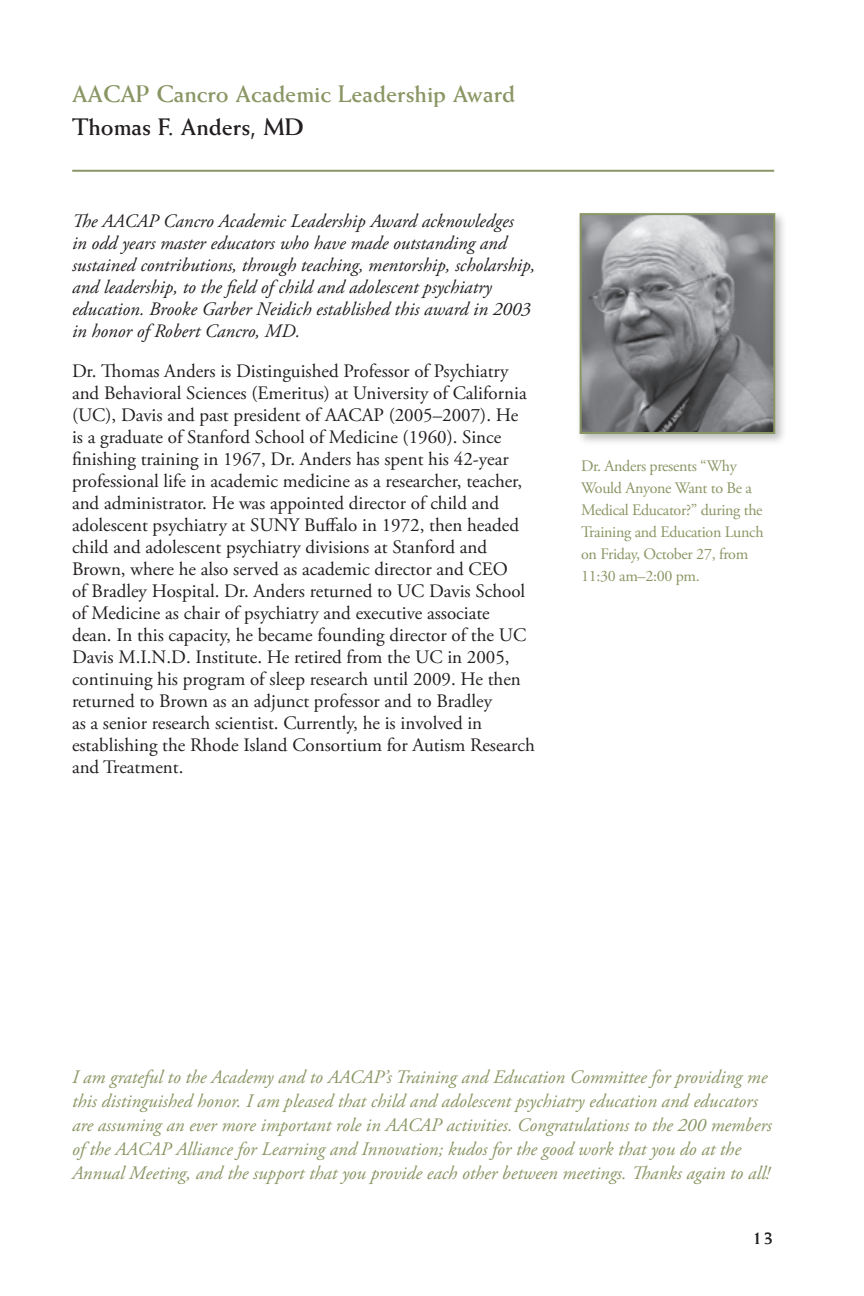
<style>
.page{position:relative;width:864px;height:1296px;background:#fff}
.page>*{position:absolute;margin:0;border:0;box-sizing:border-box;transform-origin:0 0}
.t1{font:700 24px "Weiss Std";color:#899664}
.t2{font:700 24px "Weiss Std";color:#231f20}
.t3{font:700 20px "Weiss Std";color:#231f20}
.t4{font:19px/22px "Adobe Garamond Pro";color:#231f20}
.t5{font:italic 19px/24px "Adobe Garamond Pro";color:#899664}
.t6{font:italic 19px/22px "Adobe Garamond Pro";color:#231f20}
.t7{font:16px/22px "Adobe Garamond Pro";letter-spacing:-.02em;color:#899664}
</style>
<div class="page">
<hr style="left:72px;top:170px;width:702px;height:2px;background:#899664">
<div style="left:575px;top:209px;width:212px;height:237px;background:#231f20;opacity:.3"></div>
<img style="left:583px;top:216px;width:189px;height:215px">
<div style="left:580px;top:213px;width:195px;height:221px;border:2px solid #899664"></div>
<p class="t1" style="left:72px;top:79px;width:445px">AACAP Cancro Academic Leadership Award</p>
<p class="t2" style="left:72px;top:112px;width:234px">Thomas F. Anders, MD</p>
<p class="t6" style="left:72px;top:210px;width:465px">The AACAP Cancro Academic Leadership Award acknowledges<br>in odd years master educators who have made outstanding and sustained contributions, through teaching, mentorship, scholarship, and leadership, to the field of child and adolescent psychiatry education. Brooke Garber Neidich established this award in 2003 in honor of Robert Cancro, MD.</p>
<p class="t4" style="left:72px;top:361px;width:464px">Dr. Thomas Anders is Distinguished Professor of Psychiatry and Behavioral Sciences (Emeritus) at University of California (UC), Davis and past president of AACAP (2005–2007). He<br>is a graduate of Stanford School of Medicine (1960). Since finishing training in 1967, Dr. Anders has spent his 42-year professional life in academic medicine as a researcher, teacher, and administrator. He was appointed director of child and adolescent psychiatry at SUNY Buffalo in 1972, then headed child and adolescent psychiatry divisions at Stanford and Brown, where he also served as academic director and CEO<br>of Bradley Hospital. Dr. Anders returned to UC Davis School of Medicine as chair of psychiatry and executive associate<br>dean. In this capacity, he became founding director of the UC Davis M.I.N.D. Institute. He retired from the UC in 2005, continuing his program of sleep research until 2009. He then returned to Brown as an adjunct professor and to Bradley<br>as a senior research scientist. Currently, he is involved in establishing the Rhode Island Consortium for Autism Research and Treatment.</p>
<p class="t7" style="left:581px;top:456px;width:184px">Dr. Anders presents “Why<br>Would Anyone Want to Be a<br>Medical Educator?” during the<br>Training and Education Lunch on Friday, October 27, from<br>11:30 am–2:00 pm.</p>
<p class="t5" style="left:72px;top:1066px;width:701px">I am grateful to the Academy and to AACAP’s Training and Education Committee for providing me this distinguished honor. I am pleased that child and adolescent psychiatry education and educators are assuming an ever more important role in AACAP activities. Congratulations to the 200 members of the AACAP Alliance for Learning and Innovation; kudos for the good work that you do at the Annual Meeting, and the support that you provide each other between meetings. Thanks again to all!</p>
<p class="t3" style="left:752px;top:1225px;width:24px">13</p>
</div>
